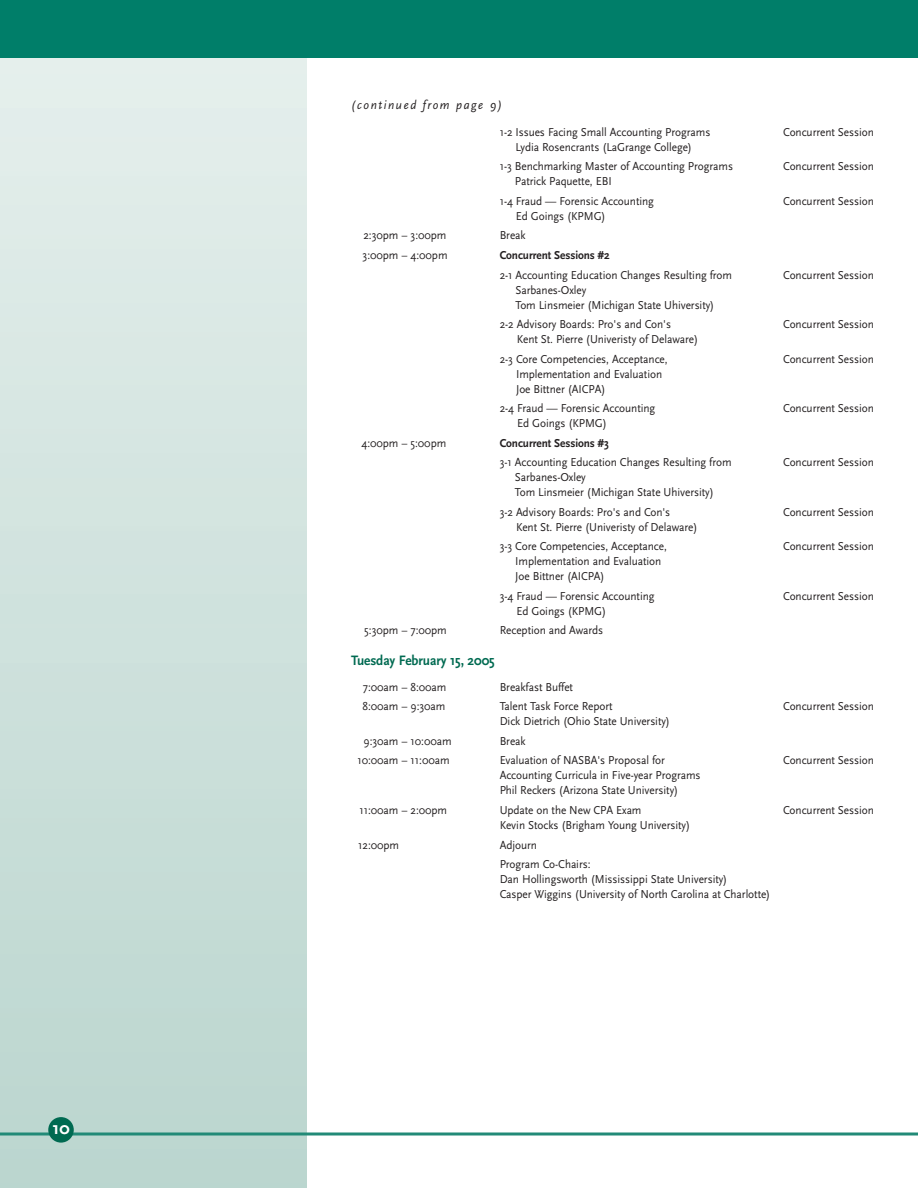
<style>
.page{position:relative;width:918px;height:1188px;background:#fff}
.page>*{position:absolute;margin:0;border:0;box-sizing:border-box;transform-origin:0 0}
.t1{font:700 18px "Scala Sans";color:#fff}
.t2{font:700 14.25px "Scala Sans";letter-spacing:-.005em;color:#006a51;scale:.94 1}
.t3{font:italic 12.75px "Scala Sans";letter-spacing:.13em;color:#231f20;scale:.94 1}
.t4{font:12px/15px "Scala Sans";letter-spacing:-.005em;color:#231f20;scale:.94 1}
.t5{font:700 12px "Scala Sans";letter-spacing:-.005em;color:#231f20;scale:.94 1}
</style>
<div class="page">
<div style="left:0;top:0;width:306px;height:1188px;background:linear-gradient(to bottom,#e7f0ee,#bad5ce)"></div>
<div style="left:0;top:0;width:918px;height:57px;background:#007e69"></div>
<svg style="left:0;top:1132px;width:918px;height:4px;background:#53a394"></svg>
<div style="left:48px;top:1117px;width:26px;height:26px;background:#006a51;border-radius:50%"></div>
<h1 class="t1" style="left:52px;top:1121px;width:19px">10</h1>
<p class="t3" style="left:351px;top:99px;width:162px">(continued from page 9)</p>
<p class="t4" style="left:500px;top:125px;width:226px">1-2 Issues Facing Small Accounting Programs</p>
<p class="t4" style="left:783px;top:125px;width:98px">Concurrent Session</p>
<p class="t4" style="left:500px;top:138px;width:250px;line-height:19.5px;text-indent:16px">Lydia Rosencrants (LaGrange College)<br>1-3 Benchmarking Master of Accounting Programs</p>
<p class="t4" style="left:783px;top:160px;width:98px">Concurrent Session</p>
<p class="t4" style="left:500px;top:173px;width:166px;line-height:19.5px;text-indent:15px">Patrick Paquette, EBI<br>1-4 Fraud — Forensic Accounting</p>
<p class="t4" style="left:516px;top:210px;width:97px">Ed Goings (KPMG)</p>
<p class="t4" style="left:783px;top:195px;width:98px">Concurrent Session</p>
<p class="t4" style="left:363px;top:229px;width:90px">2:30pm – 3:00pm</p>
<p class="t4" style="left:500px;top:229px;width:29px">Break</p>
<p class="t4" style="left:363px;top:249px;width:92px">3:00pm – 4:00pm</p>
<p class="t5" style="left:500px;top:250px;width:118px">Concurrent Sessions #2</p>
<p class="t4" style="left:500px;top:268px;width:249px">2-1 Accounting Education Changes Resulting from</p>
<p class="t4" style="left:783px;top:268px;width:98px">Concurrent Session</p>
<p class="t4" style="left:515px;top:283px;width:213px">Sarbanes-Oxley<br>Tom Linsmeier (Michigan State Uhiversity)</p>
<p class="t4" style="left:500px;top:318px;width:184px">2-2 Advisory Boards: Pro's and Con's</p>
<p class="t4" style="left:783px;top:318px;width:98px">Concurrent Session</p>
<p class="t4" style="left:500px;top:330px;width:213px;line-height:19.5px;text-indent:17px">Kent St. Pierre (Univeristy of Delaware)<br>2-3 Core Competencies, Acceptance,</p>
<p class="t4" style="left:783px;top:352px;width:98px">Concurrent Session</p>
<p class="t4" style="left:516px;top:367px;width:157px">Implementation and Evaluation<br>Joe Bittner (AICPA)</p>
<p class="t4" style="left:500px;top:402px;width:167px">2-4 Fraud — Forensic Accounting</p>
<p class="t4" style="left:783px;top:402px;width:98px">Concurrent Session</p>
<p class="t4" style="left:517px;top:417px;width:97px">Ed Goings (KPMG)</p>
<p class="t4" style="left:361px;top:436px;width:92px">4:00pm – 5:00pm</p>
<p class="t5" style="left:500px;top:438px;width:118px">Concurrent Sessions #3</p>
<p class="t4" style="left:500px;top:456px;width:248px">3-1 Accounting Education Changes Resulting from</p>
<p class="t4" style="left:783px;top:456px;width:98px">Concurrent Session</p>
<p class="t4" style="left:515px;top:471px;width:213px">Sarbanes-Oxley<br>Tom Linsmeier (Michigan State Uhiversity)</p>
<p class="t4" style="left:500px;top:505px;width:183px">3-2 Advisory Boards: Pro's and Con's</p>
<p class="t4" style="left:783px;top:505px;width:98px">Concurrent Session</p>
<p class="t4" style="left:500px;top:518px;width:212px;line-height:19.5px;text-indent:16px">Kent St. Pierre (Univeristy of Delaware)<br>3-3 Core Competencies, Acceptance,</p>
<p class="t4" style="left:783px;top:540px;width:98px">Concurrent Session</p>
<p class="t4" style="left:515px;top:555px;width:157px">Implementation and Evaluation<br>Joe Bittner (AICPA)</p>
<p class="t4" style="left:500px;top:589px;width:166px">3-4 Fraud — Forensic Accounting</p>
<p class="t4" style="left:783px;top:589px;width:98px">Concurrent Session</p>
<p class="t4" style="left:516px;top:604px;width:97px">Ed Goings (KPMG)</p>
<p class="t4" style="left:364px;top:624px;width:89px">5:30pm – 7:00pm</p>
<p class="t4" style="left:500px;top:624px;width:112px">Reception and Awards</p>
<p class="t2" style="left:351px;top:655px;width:154px">Tuesday February 15, 2005</p>
<p class="t4" style="left:363px;top:681px;width:90px">7:00am – 8:00am</p>
<p class="t4" style="left:500px;top:681px;width:80px">Breakfast Buffet</p>
<p class="t4" style="left:363px;top:700px;width:90px">8:00am – 9:30am</p>
<p class="t4" style="left:500px;top:700px;width:122px">Talent Task Force Report</p>
<p class="t4" style="left:783px;top:700px;width:98px">Concurrent Session</p>
<p class="t4" style="left:500px;top:715px;width:183px">Dick Dietrich (Ohio State University)</p>
<p class="t4" style="left:364px;top:735px;width:95px">9:30am – 10:00am</p>
<p class="t4" style="left:500px;top:735px;width:29px">Break</p>
<p class="t4" style="left:357px;top:754px;width:100px">10:00am – 11:00am</p>
<p class="t4" style="left:500px;top:754px;width:177px">Evaluation of NASBA's Proposal for</p>
<p class="t4" style="left:783px;top:754px;width:98px">Concurrent Session</p>
<p class="t4" style="left:500px;top:769px;width:215px">Accounting Curricula in Five-year Programs<br>Phil Reckers (Arizona State University)</p>
<p class="t4" style="left:359px;top:804px;width:95px">11:00am – 2:00pm</p>
<p class="t4" style="left:500px;top:804px;width:152px">Update on the New CPA Exam</p>
<p class="t4" style="left:783px;top:804px;width:98px">Concurrent Session</p>
<p class="t4" style="left:500px;top:819px;width:204px">Kevin Stocks (Brigham Young University)</p>
<p class="t4" style="left:358px;top:838px;width:45px">12:00pm</p>
<p class="t4" style="left:500px;top:836px;width:98px;line-height:19.5px">Adjourn<br>Program Co-Chairs:</p>
<p class="t4" style="left:500px;top:873px;width:289px">Dan Hollingsworth (Mississippi State University)<br>Casper Wiggins (University of North Carolina at Charlotte)</p>
</div>
